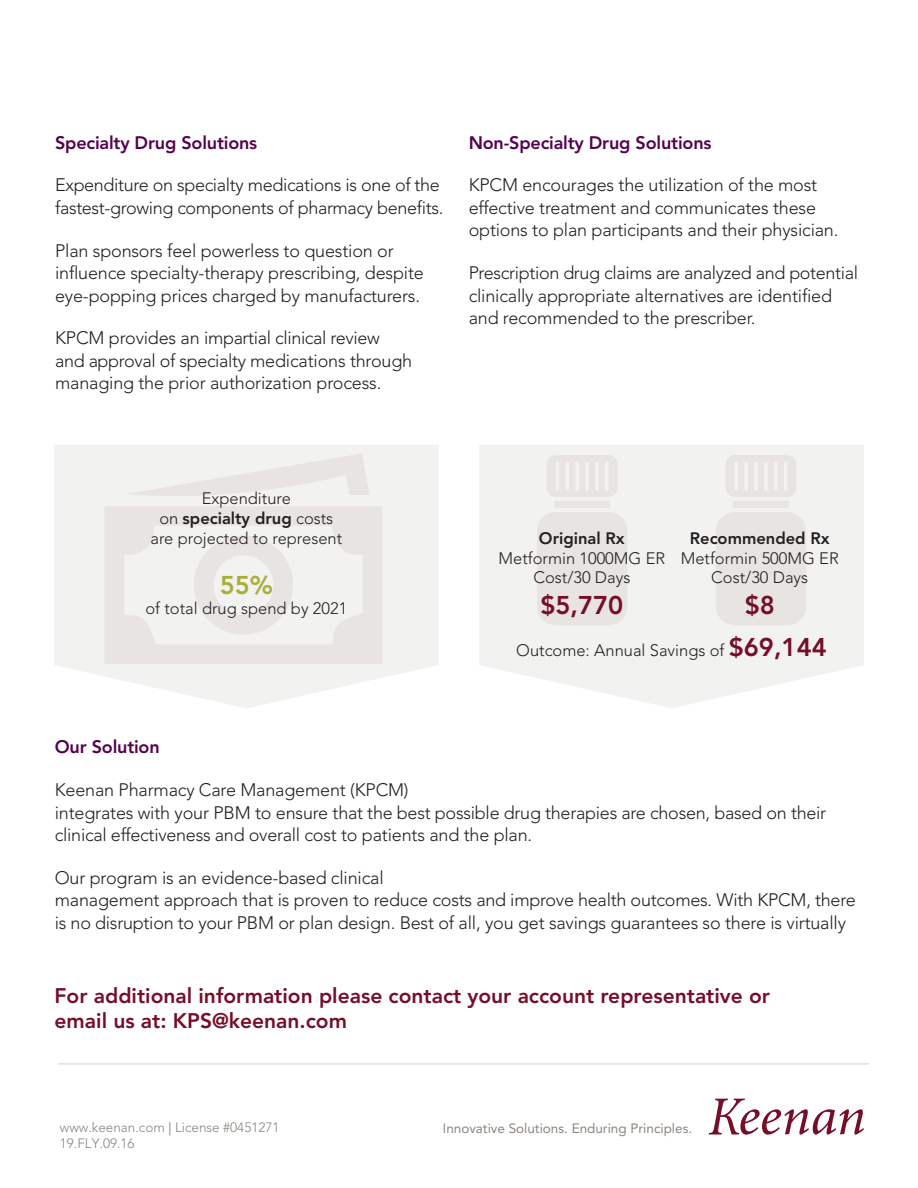
<style>
.page{position:relative;width:918px;height:1188px;background:#fff}
.page>*{position:absolute;margin:0;border:0;box-sizing:border-box;transform-origin:0 0}
.t1{font:800 25.5px "Avenir LT Std";color:#770e28}
.t2{font:800 25.5px "Avenir LT Std";color:#a9ae36}
.t3{font:800 21px/25.2px "Avenir LT Std";color:#770e28}
.t4{font:300 18px/22.5px "Avenir LT Std";letter-spacing:-.01em;color:#231f20}
.t5{font:800 18px "Avenir LT Std";letter-spacing:-.01em;color:#56004e}
.t6{font:300 16.5px "Avenir LT Std";color:#231f20}
.t7{font:800 16.5px "Avenir LT Std";color:#231f20}
.t8{font:300 13.5px "Avenir LT Std";color:#8c847e}
.t9{font:13.5px "Avenir LT Std";color:#8c847e}
.s1{font-weight:300}
.s2{font-weight:800;font-size:25.5px;color:#770e28}
.s3{font-weight:400}
</style>
<div class="page">
<svg style="left:479px;top:445px;width:385px;height:263px;fill:#f2f2f1"></svg>
<svg style="left:537px;top:455px;width:90px;height:170px"></svg>
<svg style="left:716px;top:455px;width:90px;height:170px"></svg>
<svg style="left:54px;top:445px;width:385px;height:263px;fill:#f2f2f1"></svg>
<svg style="left:104px;top:506px;width:278px;height:158px;fill:#e7e4e2"></svg>
<svg style="left:125px;top:453px;width:244px;height:47px"></svg>
<div style="left:194px;top:536px;width:99px;height:99px;background:#ecebea"></div>
<hr style="left:58px;top:1063px;width:811px;height:2px;background:#8c847e">
<svg style="left:709px;top:1099px;width:155px;height:36px"></svg>
<p class="t5" style="left:55px;top:132px;width:204px">Specialty Drug Solutions</p>
<p class="t4" style="left:55px;top:174px;width:390px">Expenditure on specialty medications is one of the fastest-growing components of pharmacy benefits.</p>
<p class="t4" style="left:55px;top:239px;width:370px">Plan sponsors feel powerless to question or influence specialty-therapy prescribing, despite eye-popping prices charged by manufacturers.</p>
<p class="t4" style="left:55px;top:327px;width:359px">KPCM provides an impartial clinical review and approval of specialty medications through managing the prior authorization process.</p>
<p class="t5" style="left:469px;top:132px;width:244px">Non-Specialty Drug Solutions</p>
<p class="t4" style="left:469px;top:174px;width:371px">KPCM encourages the utilization of the most effective treatment and communicates these options to plan participants and their physician.</p>
<p class="t4" style="left:469px;top:262px;width:391px">Prescription drug claims are analyzed and potential clinically appropriate alternatives are identified and recommended to the prescriber.</p>
<p class="t6" style="left:202px;top:489px;width:91px">Expenditure</p>
<p class="t7" style="left:159px;top:509px;width:175px"><span class="s1">on</span> specialty drug <span class="s1">costs</span></p>
<p class="t6" style="left:151px;top:529px;width:193px">are projected to represent</p>
<p class="t2" style="left:220px;top:570px;width:55px">55%</p>
<p class="t6" style="left:145px;top:599px;width:203px">of total drug spend by 2021</p>
<p class="t7" style="left:539px;top:528px;width:87px">Original Rx</p>
<p class="t6" style="left:499px;top:548px;width:168px">Metformin 1000MG ER</p>
<p class="t6" style="left:533px;top:568px;width:98px">Cost/30 Days</p>
<p class="t1" style="left:540px;top:590px;width:85px">$5,770</p>
<p class="t6" style="left:516px;top:641px;width:312px">Outcome: Annual Savings of <span class="s2">$69,144</span></p>
<p class="t7" style="left:690px;top:528px;width:141px">Recommended Rx</p>
<p class="t6" style="left:681px;top:548px;width:160px">Metformin 500MG ER</p>
<p class="t6" style="left:711px;top:568px;width:98px">Cost/30 Days</p>
<p class="t1" style="left:745px;top:590px;width:32px">$8</p>
<p class="t5" style="left:55px;top:737px;width:106px">Our Solution</p>
<p class="t4" style="left:55px;top:779px;width:773px">Keenan Pharmacy Care Management (KPCM)<br>integrates with your PBM to ensure that the best possible drug therapies are chosen, based on their clinical effectiveness and overall cost to patients and the plan.</p>
<p class="t4" style="left:55px;top:867px;width:802px">Our program is an evidence-based clinical<br>management approach that is proven to reduce costs and improve health outcomes. With KPCM, there is no disruption to your PBM or plan design. Best of all, you get savings guarantees so there is virtually</p>
<p class="t3" style="left:55px;top:983px;width:717px">For additional information please contact your account representative or email us at: KPS@keenan.com</p>
<p class="t8" style="left:60px;top:1120px;width:221px">www.keenan.com <span class="s3">|</span> License #0451271</p>
<p class="t8" style="left:60px;top:1136px;width:76px">19.FLY.09.16</p>
<p class="t9" style="left:443px;top:1120px;width:251px">Innovative Solutions. Enduring Principles.</p>
</div>
